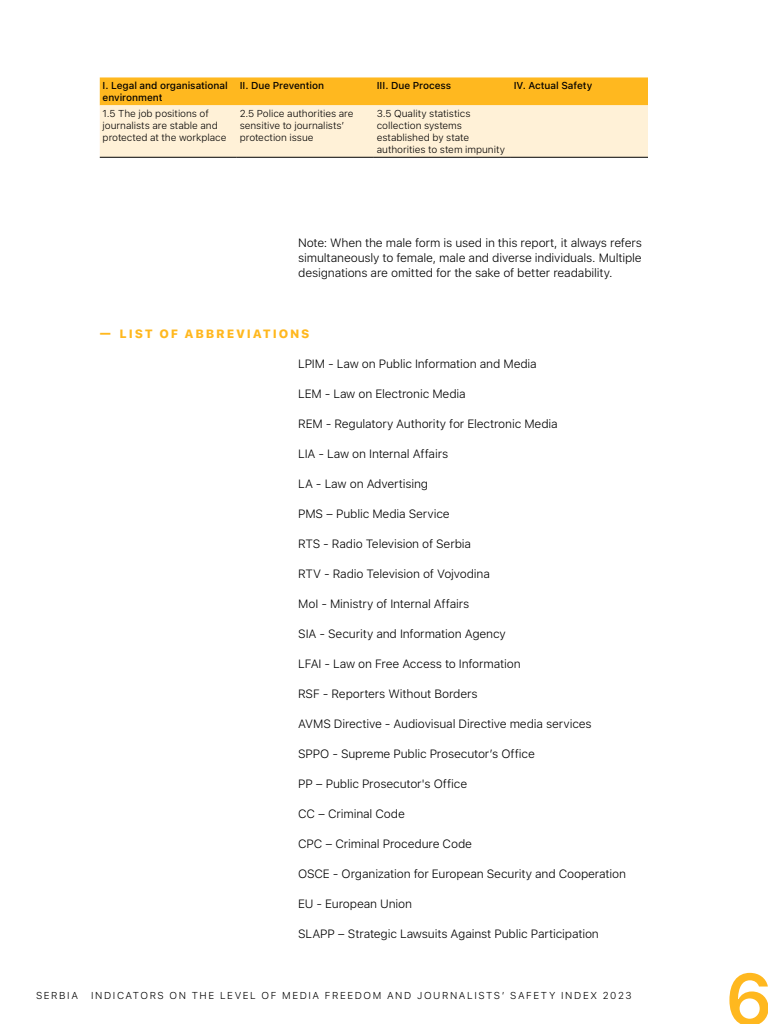
<style>
.page{position:relative;width:768px;height:1024px;background:#fff}
.page>*{position:absolute;margin:0;border:0;box-sizing:border-box;transform-origin:0 0}
.t1{font:600 72px "SF Pro Text";color:#ffb81f}
.t2{font:300 12px/15px "SF Pro Text";letter-spacing:-.015em;color:#000;text-align:justify}
.t3{font:800 12px "SF Pro Text";letter-spacing:.15em;color:#ffb81f}
.t4{font:300 10px/12px "SF Pro Text";color:#000}
.t5{font:500 10px/12px "SF Pro Text";letter-spacing:-.005em;color:#000}
.t6{font:300 10px "SF Pro Text";letter-spacing:.16em;color:#000}
</style>
<div class="page">
<svg style="left:100px;top:77px;width:548px;height:80px"></svg>
<hr style="left:100px;top:157px;width:137px;height:1px;background:#000">
<hr style="left:237px;top:157px;width:137px;height:1px;background:#000">
<hr style="left:374px;top:157px;width:137px;height:1px;background:#000">
<hr style="left:511px;top:157px;width:137px;height:1px;background:#000">
<p class="t5" style="left:103px;top:80px;width:127px">I. Legal and organisational environment</p>
<p class="t5" style="left:240px;top:80px;width:86px">II. Due Prevention</p>
<p class="t5" style="left:377px;top:80px;width:76px">III. Due Process</p>
<p class="t5" style="left:514px;top:80px;width:80px">IV. Actual Safety</p>
<p class="t4" style="left:103px;top:108px;width:125px">1.5 The job positions of journalists are stable and protected at the workplace</p>
<p class="t4" style="left:240px;top:108px;width:115px">2.5 Police authorities are sensitive to journalists’ protection issue</p>
<p class="t4" style="left:377px;top:108px;width:130px">3.5 Quality statistics collection systems established by state authorities to stem impunity</p>
<p class="t2" style="left:298px;top:236px;width:345px">Note: When the male form is used in this report, it always refers simultaneously to female, male and diverse individuals. Multiple designations are omitted for the sake of better readability.</p>
<p class="t3" style="left:100px;top:327px;width:211px">— LIST OF ABBREVIATIONS</p>
<p class="t2" style="left:298px;top:357px;width:240px">LPIM - Law on Public Information and Media</p>
<p class="t2" style="left:298px;top:387px;width:169px">LEM - Law on Electronic Media</p>
<p class="t2" style="left:298px;top:417px;width:261px">REM - Regulatory Authority for Electronic Media</p>
<p class="t2" style="left:298px;top:447px;width:152px">LIA - Law on Internal Affairs</p>
<p class="t2" style="left:298px;top:477px;width:131px">LA - Law on Advertising</p>
<p class="t2" style="left:298px;top:507px;width:153px">PMS – Public Media Service</p>
<p class="t2" style="left:298px;top:537px;width:174px">RTS - Radio Television of Serbia</p>
<p class="t2" style="left:298px;top:567px;width:193px">RTV - Radio Television of Vojvodina</p>
<p class="t2" style="left:298px;top:597px;width:173px">MoI - Ministry of Internal Affairs</p>
<p class="t2" style="left:298px;top:627px;width:209px">SIA - Security and Information Agency</p>
<p class="t2" style="left:298px;top:657px;width:224px">LFAI - Law on Free Access to Information</p>
<p class="t2" style="left:298px;top:687px;width:181px">RSF - Reporters Without Borders</p>
<p class="t2" style="left:298px;top:717px;width:295px">AVMS Directive - Audiovisual Directive media services</p>
<p class="t2" style="left:298px;top:747px;width:238px">SPPO - Supreme Public Prosecutor’s Office</p>
<p class="t2" style="left:298px;top:777px;width:171px">PP – Public Prosecutor's Office</p>
<p class="t2" style="left:298px;top:807px;width:108px">CC – Criminal Code</p>
<p class="t2" style="left:298px;top:837px;width:175px">CPC – Criminal Procedure Code</p>
<p class="t2" style="left:298px;top:867px;width:329px">OSCE - Organization for European Security and Cooperation</p>
<p class="t2" style="left:298px;top:897px;width:115px">EU - European Union</p>
<p class="t2" style="left:298px;top:927px;width:302px">SLAPP – Strategic Lawsuits Against Public Participation</p>
<p class="t4" style="left:36px;top:989px;width:44px">SERBIA</p>
<p class="t6" style="left:91px;top:990px;width:542px">INDICATORS ON THE LEVEL OF MEDIA FREEDOM AND JOURNALISTS’ SAFETY INDEX 2023</p>
<h1 class="t1" style="left:725px;top:958px;width:50px">6</h1>
</div>
